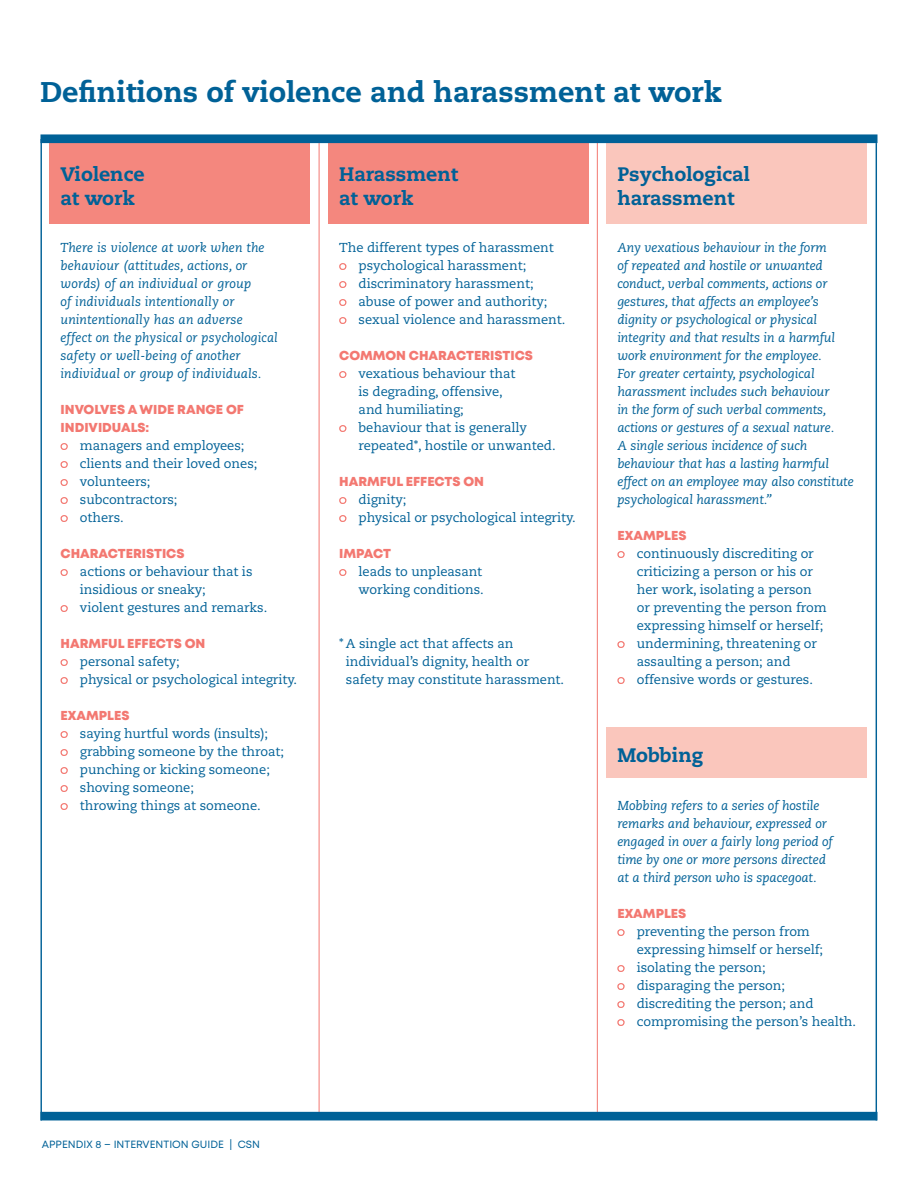
<style>
.page{position:relative;width:918px;height:1188px;background:#fff}
.page>*{position:absolute;margin:0;border:0;box-sizing:border-box;transform-origin:0 0}
.titre_1{font:800 28.5px "Caecilia";color:#006197}
.titre_1-2{font:800 19.5px/23.4px "Caecilia";color:#006197}
.bullet_2{font:12.9px/18px "Caecilia";letter-spacing:-.005em;color:#006197}
.Definition_TXT{font:italic 12.9px/18px "Caecilia";letter-spacing:-.005em;color:#006197}
.txt_1{font:12.9px/18px "Caecilia";letter-spacing:-.005em;color:#006197}
.s-titre_1{font:800 12.9px/18px "Mont";color:#f37871}
.bullet_2-2{font:800 12.9px "Mont";color:#f37871}
.t1{font:10.5px "Mont";color:#006197}
</style>
<div class="page">
<div style="left:49px;top:143px;width:261px;height:80px;background:#f4877e"></div>
<svg style="left:60px;top:443px;width:8px;height:7px"></svg>
<svg style="left:60px;top:461px;width:8px;height:7px"></svg>
<svg style="left:60px;top:479px;width:8px;height:7px"></svg>
<svg style="left:60px;top:497px;width:8px;height:7px"></svg>
<svg style="left:60px;top:515px;width:8px;height:7px"></svg>
<svg style="left:60px;top:569px;width:8px;height:7px"></svg>
<svg style="left:60px;top:605px;width:8px;height:7px"></svg>
<svg style="left:60px;top:659px;width:8px;height:7px"></svg>
<svg style="left:60px;top:677px;width:8px;height:7px"></svg>
<svg style="left:60px;top:731px;width:8px;height:7px"></svg>
<svg style="left:60px;top:749px;width:8px;height:7px"></svg>
<svg style="left:60px;top:767px;width:8px;height:7px"></svg>
<svg style="left:60px;top:785px;width:8px;height:7px"></svg>
<svg style="left:60px;top:803px;width:8px;height:7px"></svg>
<div style="left:328px;top:143px;width:261px;height:80px;background:#f4877e"></div>
<svg style="left:339px;top:263px;width:7px;height:7px"></svg>
<svg style="left:339px;top:281px;width:7px;height:7px"></svg>
<svg style="left:339px;top:299px;width:7px;height:7px"></svg>
<svg style="left:339px;top:317px;width:7px;height:7px"></svg>
<svg style="left:339px;top:371px;width:7px;height:7px"></svg>
<svg style="left:339px;top:425px;width:7px;height:7px"></svg>
<svg style="left:339px;top:497px;width:7px;height:7px"></svg>
<svg style="left:339px;top:515px;width:7px;height:7px"></svg>
<svg style="left:339px;top:569px;width:7px;height:7px"></svg>
<div style="left:606px;top:143px;width:261px;height:80px;background:#fac6bc"></div>
<svg style="left:617px;top:551px;width:8px;height:7px"></svg>
<svg style="left:617px;top:641px;width:8px;height:7px"></svg>
<svg style="left:617px;top:677px;width:8px;height:7px"></svg>
<hr style="left:40px;top:139px;width:2px;height:981px;background:#006197">
<hr style="left:319px;top:143px;width:1px;height:973px;background:#f37871">
<hr style="left:876px;top:143px;width:1px;height:977px;background:#006197">
<hr style="left:597px;top:143px;width:1px;height:973px;background:#f37871">
<div style="left:41px;top:1112px;width:837px;height:8px;background:#006197"></div>
<div style="left:40px;top:134px;width:838px;height:9px;background:#006197"></div>
<div style="left:606px;top:728px;width:261px;height:50px;background:#fac6bc"></div>
<svg style="left:617px;top:929px;width:8px;height:7px"></svg>
<svg style="left:617px;top:965px;width:8px;height:7px"></svg>
<svg style="left:617px;top:983px;width:8px;height:7px"></svg>
<svg style="left:617px;top:1001px;width:8px;height:7px"></svg>
<svg style="left:617px;top:1019px;width:8px;height:7px"></svg>
<p class="titre_1" style="left:40px;top:74px;width:683px">Definitions of violence and harassment at work</p>
<p class="titre_1-2" style="left:61px;top:163px;width:86px">Violence at work</p>
<p class="Definition_TXT" style="left:61px;top:239px;width:219px">There is violence at work when the behaviour (attitudes, actions, or words) of an individual or group<br>of individuals intentionally or unintentionally has an adverse<br>effect on the physical or psychological safety or well-being of another individual or group of individuals.</p>
<p class="s-titre_1" style="left:61px;top:401px;width:185px">INVOLVES A WIDE RANGE OF<br>INDIVIDUALS:</p>
<p class="bullet_2" style="left:80px;top:437px;width:166px">managers and employees;</p>
<p class="bullet_2" style="left:80px;top:455px;width:179px">clients and their loved ones;</p>
<p class="bullet_2" style="left:80px;top:473px;width:72px">volunteers;</p>
<p class="bullet_2" style="left:80px;top:491px;width:99px">subcontractors;</p>
<p class="bullet_2" style="left:80px;top:509px;width:45px">others.</p>
<p class="s-titre_1" style="left:61px;top:545px;width:126px">CHARACTERISTICS</p>
<p class="bullet_2" style="left:80px;top:563px;width:174px">actions or behaviour that is insidious or sneaky;</p>
<p class="bullet_2" style="left:80px;top:599px;width:189px">violent gestures and remarks.</p>
<p class="s-titre_1" style="left:61px;top:635px;width:146px">HARMFUL EFFECTS ON</p>
<p class="bullet_2" style="left:80px;top:653px;width:101px">personal safety;</p>
<p class="bullet_2" style="left:80px;top:671px;width:219px">physical or psychological integrity.</p>
<p class="s-titre_1" style="left:61px;top:707px;width:71px">EXAMPLES</p>
<p class="bullet_2" style="left:80px;top:725px;width:190px">saying hurtful words (insults);</p>
<p class="bullet_2" style="left:80px;top:743px;width:206px">grabbing someone by the throat;</p>
<p class="bullet_2" style="left:80px;top:761px;width:192px">punching or kicking someone;</p>
<p class="bullet_2" style="left:80px;top:779px;width:116px">shoving someone;</p>
<p class="bullet_2" style="left:80px;top:797px;width:182px">throwing things at someone.</p>
<p class="titre_1-2" style="left:339px;top:163px;width:120px">Harassment at work</p>
<p class="txt_1" style="left:339px;top:239px;width:216px">The different types of harassment</p>
<p class="bullet_2" style="left:359px;top:257px;width:169px">psychological harassment;</p>
<p class="bullet_2" style="left:359px;top:275px;width:177px">discriminatory harassment;</p>
<p class="bullet_2" style="left:359px;top:293px;width:190px">abuse of power and authority;</p>
<p class="bullet_2" style="left:359px;top:311px;width:208px">sexual violence and harassment.</p>
<p class="bullet_2-2" style="left:339px;top:347px;width:195px">COMMON CHARACTERISTICS</p>
<p class="bullet_2" style="left:359px;top:365px;width:158px">vexatious behaviour that is degrading, offensive, and humiliating;</p>
<p class="bullet_2" style="left:359px;top:419px;width:198px">behaviour that is generally repeated*, hostile or unwanted.</p>
<p class="s-titre_1" style="left:339px;top:473px;width:146px">HARMFUL EFFECTS ON</p>
<p class="bullet_2" style="left:359px;top:491px;width:49px">dignity;</p>
<p class="bullet_2" style="left:359px;top:509px;width:219px">physical or psychological integrity.</p>
<p class="s-titre_1" style="left:339px;top:545px;width:53px">IMPACT</p>
<p class="bullet_2" style="left:359px;top:563px;width:127px">leads to unpleasant working conditions.</p>
<p class="txt_1" style="left:346px;top:635px;width:220px;text-indent:-7px">* A single act that affects an individual’s dignity, health or safety may constitute harassment.</p>
<p class="titre_1-2" style="left:617px;top:163px;width:134px">Psychological harassment</p>
<p class="Definition_TXT" style="left:617px;top:239px;width:238px">Any vexatious behaviour in the form<br>of repeated and hostile or unwanted conduct, verbal comments, actions or gestures, that affects an employee’s dignity or psychological or physical integrity and that results in a harmful work environment for the employee.<br>For greater certainty, psychological harassment includes such behaviour<br>in the form of such verbal comments, actions or gestures of a sexual nature.<br>A single serious incidence of such behaviour that has a lasting harmful effect on an employee may also constitute psychological harassment.”</p>
<p class="s-titre_1" style="left:617px;top:527px;width:71px">EXAMPLES</p>
<p class="bullet_2" style="left:637px;top:545px;width:191px">continuously discrediting or criticizing a person or his or her work, isolating a person or preventing the person from expressing himself or herself;</p>
<p class="bullet_2" style="left:637px;top:635px;width:182px">undermining, threatening or assaulting a person; and</p>
<p class="bullet_2" style="left:637px;top:671px;width:178px">offensive words or gestures.</p>
<p class="titre_1-2" style="left:617px;top:743px;width:87px">Mobbing</p>
<p class="Definition_TXT" style="left:617px;top:797px;width:217px">Mobbing refers to a series of hostile remarks and behaviour, expressed or engaged in over a fairly long period of time by one or more persons directed at a third person who is spacegoat.</p>
<p class="s-titre_1" style="left:617px;top:905px;width:71px">EXAMPLES</p>
<p class="bullet_2" style="left:637px;top:923px;width:188px">preventing the person from expressing himself or herself;</p>
<p class="bullet_2" style="left:637px;top:959px;width:130px">isolating the person;</p>
<p class="bullet_2" style="left:637px;top:977px;width:150px">disparaging the person;</p>
<p class="bullet_2" style="left:637px;top:995px;width:178px">discrediting the person; and</p>
<p class="bullet_2" style="left:637px;top:1013px;width:221px">compromising the person’s health.</p>
<p class="t1" style="left:42px;top:1137px;width:220px">APPENDIX 8 – INTERVENTION GUIDE | CSN</p>
</div>
